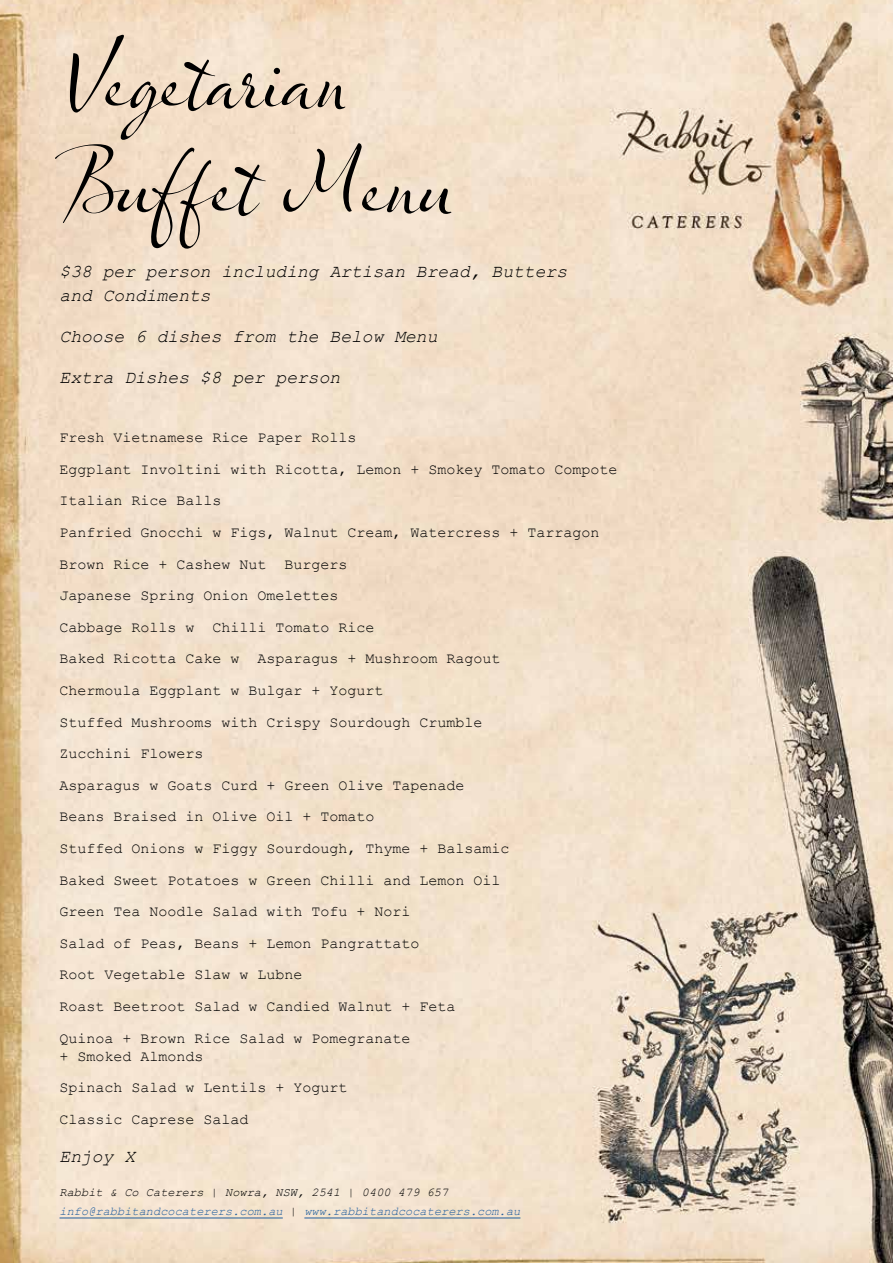
<style>
.page{position:relative;width:893px;height:1263px;background:#fff}
.page>*{position:absolute;margin:0;border:0;box-sizing:border-box;transform-origin:0 0}
.t1{font:90px/105px "Olicana Fine";color:#000}
.t2{font:italic 18px/24px "Courier New";color:#000}
.t3{font:15px/31.7px "Courier New";color:#000}
.t4{font:italic 12px/19.2px "Courier New";color:#215e9e}
.s1{color:#000}
</style>
<div class="page">
<img style="left:0;top:0;width:893px;height:1263px">
<hr style="left:60px;top:1218px;width:223px;height:1px;background:#215e9e">
<hr style="left:304px;top:1218px;width:216px;height:1px;background:#215e9e">
<h1 class="t1" style="left:60px;top:22px;width:394px">Vegetarian<br>Buffet Menu</h1>
<p class="t2" style="left:60px;top:259px;width:509px">$38 per person including Artisan Bread, Butters and Condiments</p>
<p class="t2" style="left:60px;top:324px;width:380px">Choose 6 dishes from the Below Menu</p>
<p class="t2" style="left:60px;top:365px;width:282px">Extra Dishes $8 per person</p>
<p class="t3" style="left:60px;top:421px;width:559px">Fresh Vietnamese Rice Paper Rolls<br>Eggplant Involtini with Ricotta, Lemon + Smokey Tomato Compote Italian Rice Balls<br>Panfried Gnocchi w Figs, Walnut Cream, Watercress + Tarragon Brown Rice + Cashew Nut Burgers<br>Japanese Spring Onion Omelettes<br>Cabbage Rolls w Chilli Tomato Rice<br>Baked Ricotta Cake w Asparagus + Mushroom Ragout<br>Chermoula Eggplant w Bulgar + Yogurt<br>Stuffed Mushrooms with Crispy Sourdough Crumble<br>Zucchini Flowers<br>Asparagus w Goats Curd + Green Olive Tapenade<br>Beans Braised in Olive Oil + Tomato<br>Stuffed Onions w Figgy Sourdough, Thyme + Balsamic<br>Baked Sweet Potatoes w Green Chilli and Lemon Oil<br>Green Tea Noodle Salad with Tofu + Nori<br>Salad of Peas, Beans + Lemon Pangrattato<br>Root Vegetable Slaw w Lubne<br>Roast Beetroot Salad w Candied Walnut + Feta<br>Quinoa + Brown Rice Salad w Pomegranate</p>
<p class="t3" style="left:60px;top:1040px;width:290px">+ Smoked Almonds<br>Spinach Salad w Lentils + Yogurt<br>Classic Caprese Salad</p>
<p class="t2" style="left:60px;top:1143px;width:77px">Enjoy X</p>
<p class="t4" style="left:60px;top:1182px;width:462px"><span class="s1">Rabbit &amp; Co Caterers | Nowra, NSW, 2541 | 0400 479 657 </span>info@rabbitandcocaterers.com.au <span class="s1">|</span> www.rabbitandcocaterers.com.au</p>
</div>
